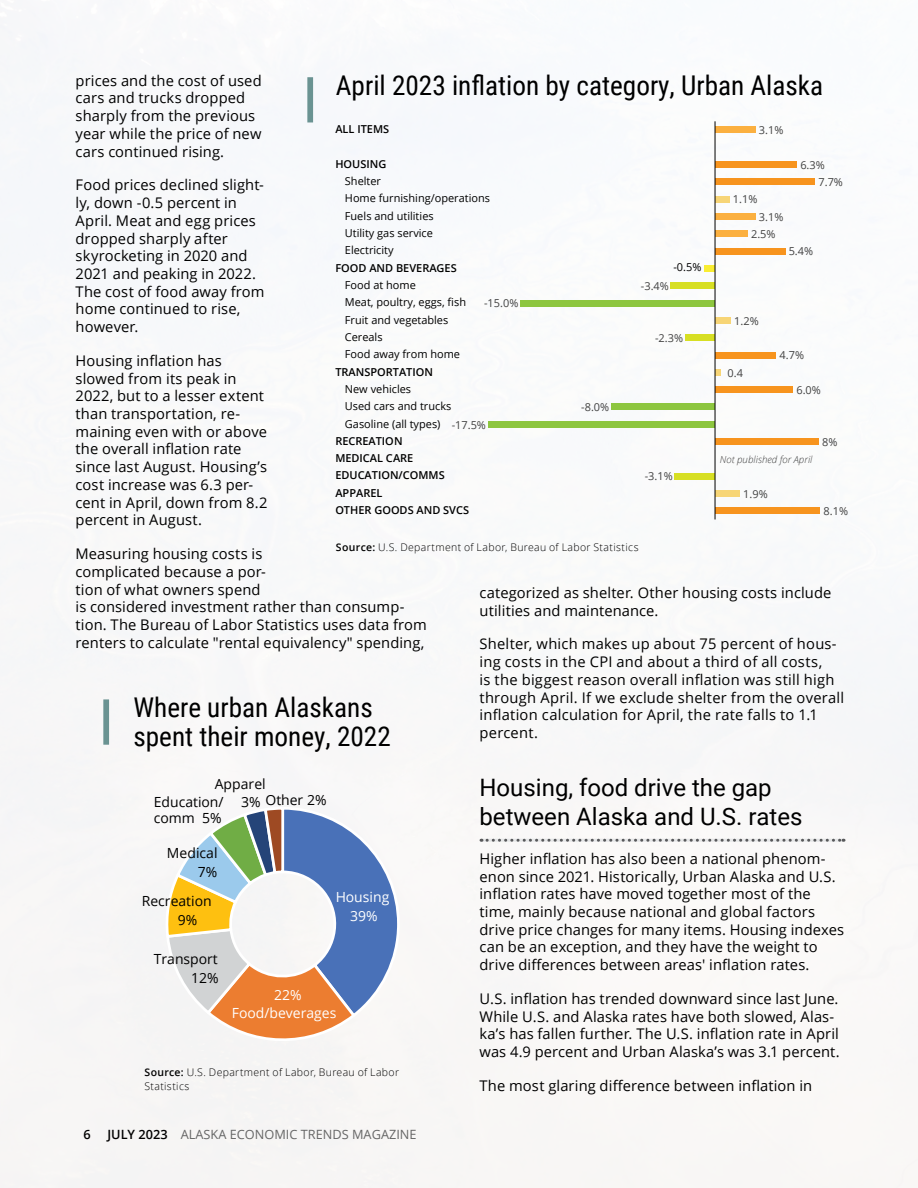
<style>
.page{position:relative;width:918px;height:1188px;background:#fff}
.page>*{position:absolute;margin:0;border:0;box-sizing:border-box;transform-origin:0 0}
.Exhibit_heads{font:27.15px "Roboto Condensed";color:#000}
.Article_subheads{font:24px/28.5px "Roboto";color:#000}
.Text{font:14.7px/17.7px "Open Sans";letter-spacing:.01em;color:#000}
.t1{font:13.95px/15.8px "Open Sans";color:#000}
.t2{font:13.95px/19.4px "Open Sans";color:#fff;text-align:center}
.t3{font:12.75px "Open Sans";color:#666}
.t4{font:600 12.75px "Open Sans";color:#000}
.t5{font:10.95px "Open Sans";color:#000}
.t6{font:600 10.95px "Open Sans";color:#000}
.t7{font:10.95px "Open Sans";color:#414141}
.Text-2{font:300 10.5px/14px "Open Sans";letter-spacing:.03em;color:#000}
.t8{font:italic 300 9.75px "Open Sans";color:#414141}
.s1{font-weight:600}
.s2{font-weight:600;color:#000}
</style>
<div class="page">
<img style="left:0;top:19px;width:918px;height:1169px">
<div style="left:715px;top:508px;width:105px;height:6px;background:#f7941e"></div>
<div style="left:715px;top:491px;width:25px;height:6px;background:#f7d576"></div>
<div style="left:675px;top:473px;width:40px;height:6px;background:#d7df23"></div>
<div style="left:715px;top:439px;width:104px;height:6px;background:#f7941e"></div>
<div style="left:488px;top:421px;width:227px;height:6px;background:#8dc63f"></div>
<div style="left:611px;top:404px;width:104px;height:6px;background:#8dc63f"></div>
<div style="left:715px;top:387px;width:78px;height:6px;background:#f7941e"></div>
<svg style="left:716px;top:369px;width:4px;height:6px"></svg>
<div style="left:715px;top:352px;width:61px;height:6px;background:#f7941e"></div>
<div style="left:685px;top:335px;width:30px;height:6px;background:#d7df23"></div>
<div style="left:715px;top:317px;width:16px;height:6px;background:#f7d576"></div>
<div style="left:520px;top:300px;width:195px;height:6px;background:#8dc63f"></div>
<div style="left:671px;top:283px;width:44px;height:6px;background:#d7df23"></div>
<div style="left:705px;top:265px;width:10px;height:7px;background:#f9ed32"></div>
<div style="left:715px;top:248px;width:70px;height:6px;background:#f7941e"></div>
<div style="left:715px;top:231px;width:32px;height:6px;background:#fbb040"></div>
<div style="left:715px;top:213px;width:40px;height:7px;background:#fbb040"></div>
<div style="left:715px;top:196px;width:14px;height:6px;background:#f7d576"></div>
<div style="left:715px;top:179px;width:100px;height:6px;background:#f7941e"></div>
<div style="left:715px;top:162px;width:82px;height:6px;background:#f7941e"></div>
<div style="left:715px;top:127px;width:40px;height:6px;background:#fbb040"></div>
<hr style="left:715px;top:121px;width:1px;height:398px;background:#000">
<div style="left:307px;top:77px;width:6px;height:45px;background:#6a9392"></div>
<svg style="left:481px;top:839px;width:363px;height:3px"></svg>
<div style="left:103px;top:699px;width:6px;height:46px;background:#6a9392"></div>
<svg style="left:165px;top:806px;width:236px;height:243px"></svg>
<p class="Exhibit_heads" style="left:336px;top:67px;width:489px">April 2023 inflation by category, Urban Alaska</p>
<p class="Text" style="left:76px;top:71px;width:188px">prices and the cost of used cars and trucks dropped sharply from the previous year while the price of new cars continued rising.</p>
<p class="Text" style="left:76px;top:176px;width:191px">Food prices declined slight&shy;ly, down -0.5 percent in<br>April. Meat and egg prices dropped sharply after skyrocketing in 2020 and<br>2021 and peaking in 2022.<br>The cost of food away from home continued to rise, however.</p>
<p class="Text" style="left:76px;top:351px;width:194px">Housing inflation has slowed from its peak in<br>2022, but to a lesser extent than transportation, re&shy;maining even with or above the overall inflation rate since last August. Housing’s cost increase was 6.3 per&shy;cent in April, down from 8.2 percent in August.</p>
<p class="Text" style="left:76px;top:545px;width:353px">Measuring housing costs is<br>complicated because a por-<br>tion of what owners spend<br>is considered investment rather than consump&shy;tion. The Bureau of Labor Statistics uses data from renters to calculate "rental equivalency" spending,</p>
<p class="t6" style="left:335px;top:122px;width:55px">ALL ITEMS</p>
<p class="t7" style="left:759px;top:123px;width:26px">3.1%</p>
<p class="t6" style="left:335px;top:156px;width:52px">HOUSING</p>
<p class="t7" style="left:800px;top:157px;width:26px">6.3%</p>
<p class="t5" style="left:345px;top:174px;width:38px">Shelter</p>
<p class="t7" style="left:819px;top:175px;width:26px">7.7%</p>
<p class="t5" style="left:345px;top:191px;width:147px">Home furnishing/operations</p>
<p class="t7" style="left:733px;top:192px;width:26px">1.1%</p>
<p class="t5" style="left:345px;top:208px;width:90px">Fuels and utilities</p>
<p class="t7" style="left:759px;top:209px;width:26px">3.1%</p>
<p class="t5" style="left:345px;top:226px;width:90px">Utility gas service</p>
<p class="t7" style="left:751px;top:227px;width:26px">2.5%</p>
<p class="t5" style="left:345px;top:243px;width:50px">Electricity</p>
<p class="t7" style="left:789px;top:244px;width:26px">5.4%</p>
<p class="t5" style="left:673px;top:260px;width:30px">-0.5%</p>
<p class="t6" style="left:335px;top:260px;width:123px">FOOD AND BEVERAGES</p>
<p class="t5" style="left:345px;top:278px;width:72px">Food at home</p>
<p class="t7" style="left:641px;top:279px;width:30px">-3.4%</p>
<p class="t5" style="left:345px;top:295px;width:123px">Meat, poultry, eggs, fish</p>
<p class="t7" style="left:484px;top:296px;width:36px">-15.0%</p>
<p class="t5" style="left:345px;top:312px;width:105px">Fruit and vegetables</p>
<p class="t7" style="left:734px;top:313px;width:26px">1.2%</p>
<p class="t5" style="left:345px;top:329px;width:39px">Cereals</p>
<p class="t7" style="left:655px;top:330px;width:30px">-2.3%</p>
<p class="t5" style="left:345px;top:347px;width:117px">Food away from home</p>
<p class="t7" style="left:780px;top:348px;width:26px">4.7%</p>
<p class="t6" style="left:335px;top:364px;width:99px">TRANSPORTATION</p>
<p class="t7" style="left:727px;top:365px;width:17px">0.4</p>
<p class="t5" style="left:345px;top:381px;width:68px">New vehicles</p>
<p class="t7" style="left:796px;top:382px;width:26px">6.0%</p>
<p class="t5" style="left:345px;top:399px;width:108px">Used cars and trucks</p>
<p class="t7" style="left:581px;top:400px;width:30px">-8.0%</p>
<p class="t5" style="left:345px;top:416px;width:97px">Gasoline (all types)</p>
<p class="t7" style="left:452px;top:417px;width:36px">-17.5%</p>
<p class="t6" style="left:335px;top:433px;width:69px">RECREATION</p>
<p class="t7" style="left:822px;top:434px;width:17px">8%</p>
<p class="t6" style="left:335px;top:451px;width:79px">MEDICAL CARE</p>
<p class="t8" style="left:720px;top:453px;width:94px">Not published for April</p>
<p class="t6" style="left:335px;top:468px;width:111px">EDUCATION/COMMS</p>
<p class="t7" style="left:645px;top:469px;width:30px">-3.1%</p>
<p class="t6" style="left:335px;top:485px;width:48px">APPAREL</p>
<p class="t7" style="left:743px;top:486px;width:26px">1.9%</p>
<p class="t6" style="left:335px;top:503px;width:135px">OTHER GOODS AND SVCS</p>
<p class="t7" style="left:824px;top:504px;width:26px">8.1%</p>
<p class="Text-2" style="left:336px;top:540px;width:304px"><span class="s1">Source:</span> U.S. Department of Labor, Bureau of Labor Statistics</p>
<p class="Text" style="left:480px;top:583px;width:353px">categorized as shelter. Other housing costs include utilities and maintenance.</p>
<p class="Text" style="left:480px;top:635px;width:366px">Shelter, which makes up about 75 percent of hous&shy;ing costs in the CPI and about a third of all costs,<br>is the biggest reason overall inflation was still high through April. If we exclude shelter from the overall inflation calculation for April, the rate falls to 1.1 percent.</p>
<p class="Article_subheads" style="left:480px;top:773px;width:325px">Housing, food drive the gap between Alaska and U.S. rates</p>
<p class="Text" style="left:480px;top:849px;width:366px">Higher inflation has also been a national phenom&shy;enon since 2021. Historically, Urban Alaska and U.S. inflation rates have moved together most of the time, mainly because national and global factors drive price changes for many items. Housing indexes can be an exception, and they have the weight to drive differences between areas' inflation rates.</p>
<p class="Text" style="left:480px;top:990px;width:362px">U.S. inflation has trended downward since last June.<br>While U.S. and Alaska rates have both slowed, Alas&shy;ka’s has fallen further. The U.S. inflation rate in April was 4.9 percent and Urban Alaska’s was 3.1 percent.</p>
<p class="Text" style="left:480px;top:1077px;width:334px">The most glaring difference between inflation in</p>
<p class="Exhibit_heads" style="left:133px;top:689px;width:241px">Where urban Alaskans</p>
<p class="Exhibit_heads" style="left:133px;top:717px;width:259px">spent their money, 2022</p>
<p class="t1" style="left:241px;top:776px;width:87px;text-indent:-26px">Apparel<br>3% Other 2%</p>
<p class="t1" style="left:154px;top:794px;width:71px">Education/ comm 5%</p>
<p class="t1" style="left:167px;top:844px;width:52px;line-height:18.3px;text-align:right">Medical<br>7%</p>
<p class="t2" style="left:336px;top:887px;width:55px">Housing<br>39%</p>
<p class="t1" style="left:178px;top:892px;width:35px;line-height:18.6px;text-indent:-36px">Recreation<br>9%</p>
<p class="t1" style="left:154px;top:949px;width:66px;line-height:18.9px;text-align:right">Transport<br>12%</p>
<p class="t2" style="left:274px;top:985px;width:29px">22%</p>
<p class="t2" style="left:232px;top:1003px;width:106px">Food/beverages</p>
<p class="Text-2" style="left:144px;top:1065px;width:256px"><span class="s1">Source:</span> U.S. Department of Labor, Bureau of Labor<br>Statistics</p>
<p class="t4" style="left:84px;top:1126px;width:9px">6</p>
<p class="t3" style="left:107px;top:1126px;width:311px"><span class="s2">JULY 2023</span> ALASKA ECONOMIC TRENDS MAGAZINE</p>
</div>
